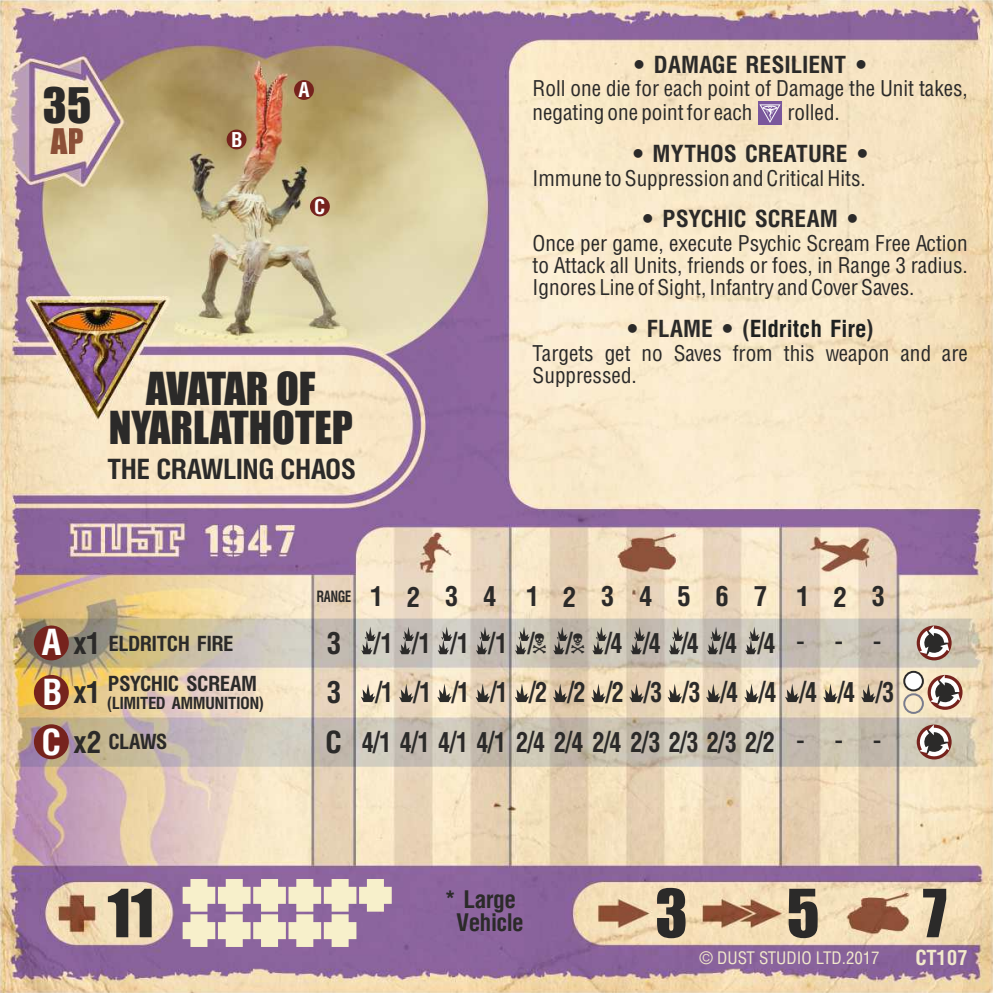
<style>
.page{position:relative;width:993px;height:993px;background:#fff}
.page>*{position:absolute;margin:0;border:0;box-sizing:border-box;transform-origin:0 0}
.t1{font:61.25px "Impact";color:#2b2a29}
.t2{font:45.15px "Impact";color:#2b2a29}
.t3{font:42px/38.5px "Impact";color:#2b2a29;text-align:center}
.t4{font:32.55px "Impact";color:rgb(141 82 65/.95)}
.t5{font:700 30.8px "Helios Cond";color:#2b2a29}
.t6{font:700 28px "Helios Cond";color:#2b2a29;scale:.9 1}
.t7{font:700 28px "Helios Cond";color:#2b2a29}
.t8{font:700 24.5px/23.1px "Helios Cond";color:#2b2a29;text-align:center}
.t9{font:700 23.8px "Helios Cond";letter-spacing:.025em;color:#2b2a29}
.t10{font:700 23.8px "Helios Cond";letter-spacing:.025em;color:#1e2020}
.t11{font:22.05px/22.1px "Helios Cond";color:#2b2a29}
.t12{font:700 21px "Helios Cond";color:#2b2a29}
.t13{font:700 21px "Helios Cond";color:#f2e9cb}
.t14{font:700 20.65px "Helios Cond";color:#fefefe}
.t15{font:17.5px "Helios Cond";color:#f2e9cb}
.t16{font:700 16.8px "Helios Cond";color:#2b2a29}
.s1{color:#2b2a29}
.s2{font-size:15.75px}
.s3{font-size:36.4px;color:#fefefe}
.s4{font-size:30.8px}
</style>
<div class="page">
<img style="left:0;top:0;width:992px;height:992px">
<svg style="left:182px;top:878px;width:209px;height:68px"></svg>
<div style="left:34px;top:674px;width:35px;height:35px;background:#76231d;border-radius:50%"></div>
<svg style="left:514px;top:683px;width:15px;height:18px"></svg>
<svg style="left:591px;top:683px;width:14px;height:18px"></svg>
<svg style="left:629px;top:683px;width:14px;height:18px"></svg>
<svg style="left:667px;top:683px;width:14px;height:18px"></svg>
<svg style="left:860px;top:683px;width:15px;height:18px"></svg>
<svg style="left:823px;top:683px;width:14px;height:18px"></svg>
<svg style="left:784px;top:683px;width:15px;height:18px"></svg>
<svg style="left:744px;top:683px;width:14px;height:18px"></svg>
<svg style="left:705px;top:683px;width:15px;height:18px"></svg>
<svg style="left:475px;top:683px;width:15px;height:18px"></svg>
<svg style="left:553px;top:683px;width:14px;height:18px"></svg>
<svg style="left:437px;top:683px;width:14px;height:18px"></svg>
<svg style="left:399px;top:683px;width:14px;height:18px"></svg>
<svg style="left:361px;top:683px;width:14px;height:18px"></svg>
<svg style="left:902px;top:670px;width:21px;height:21px"></svg>
<div style="left:902px;top:693px;width:21px;height:20px;border:2px solid #797c8d;border-radius:50%"></div>
<svg style="left:927px;top:674px;width:35px;height:35px"></svg>
<svg style="left:928px;top:674px;width:31px;height:34px"></svg>
<div style="left:34px;top:724px;width:35px;height:35px;background:#76231d;border-radius:50%"></div>
<div style="left:916px;top:724px;width:35px;height:35px;background:#76231d;border-radius:50%"></div>
<svg style="left:917px;top:724px;width:32px;height:34px"></svg>
<div style="left:34px;top:625px;width:35px;height:35px;background:#76231d;border-radius:50%"></div>
<svg style="left:476px;top:626px;width:14px;height:28px"></svg>
<svg style="left:592px;top:626px;width:15px;height:28px"></svg>
<svg style="left:630px;top:626px;width:15px;height:28px"></svg>
<svg style="left:668px;top:626px;width:15px;height:28px"></svg>
<svg style="left:706px;top:626px;width:15px;height:28px"></svg>
<svg style="left:745px;top:626px;width:14px;height:28px"></svg>
<svg style="left:437px;top:626px;width:15px;height:28px"></svg>
<svg style="left:361px;top:626px;width:15px;height:28px"></svg>
<svg style="left:399px;top:626px;width:15px;height:28px"></svg>
<div style="left:916px;top:625px;width:35px;height:35px;background:#76231d;border-radius:50%"></div>
<svg style="left:917px;top:625px;width:32px;height:34px"></svg>
<div style="left:294px;top:80px;width:20px;height:20px;background:#76231d;border-radius:50%"></div>
<div style="left:226px;top:129px;width:20px;height:20px;background:#76231d;border-radius:50%"></div>
<div style="left:310px;top:196px;width:20px;height:20px;background:#76231d;border-radius:50%"></div>
<div style="left:757px;top:101px;width:24px;height:24px;background:#7a579c"></div>
<svg style="left:759px;top:104px;width:21px;height:19px"></svg>
<svg style="left:515px;top:626px;width:31px;height:28px"></svg>
<svg style="left:553px;top:626px;width:31px;height:28px"></svg>
<h2 class="t2" style="left:43px;top:87px;width:50px">35</h2>
<h3 class="t4" style="left:51px;top:128px;width:35px">АР</h3>
<p class="t14" style="left:231px;top:132px;width:12px">B</p>
<p class="t14" style="left:298px;top:82px;width:13px">À</p>
<p class="t14" style="left:314px;top:199px;width:12px">Ñ</p>
<h3 class="t3" style="left:109px;top:371px;width:246px">AVATAR OF<br>NYARLATHOTEP</h3>
<p class="t7" style="left:107px;top:458px;width:250px">THE CRAWLING CHAOS</p>
<p class="t9" style="left:632px;top:55px;width:236px">• DAMAGE RESILIENT •</p>
<p class="t11" style="left:532px;top:79px;width:436px;line-height:23.4px">Roll one die for each point of Damage the Unit takes, negating one point for each</p>
<p class="t11" style="left:787px;top:103px;width:54px">rolled.</p>
<p class="t9" style="left:631px;top:144px;width:238px">• MYTHOS CREATURE •</p>
<p class="t11" style="left:532px;top:168px;width:334px">Immune to Suppression and Critical Hits.</p>
<p class="t9" style="left:641px;top:210px;width:218px">• PSYCHIC SCREAM •</p>
<p class="t11" style="left:532px;top:234px;width:436px;text-align:justify">Once per game, execute Psychic Scream Free Action to Attack all Units, friends or foes, in Range 3 radius.<br>Ignores Line of Sight, Infantry and Cover Saves.</p>
<p class="t10" style="left:626px;top:320px;width:249px"><span class="s1">• FLAME • (</span>Eldritch Fire<span class="s1">)</span></p>
<p class="t11" style="left:532px;top:344px;width:436px">Targets get no Saves from this weapon and are<br>Suppressed.</p>
<p class="t7" style="left:316px;top:585px;width:569px"><span class="s2">RANGE</span> 1 2 3 4 1 2 3 4 5 6 7 1 2 3</p>
<p class="t12" style="left:42px;top:635px;width:193px"><span class="s3">À</span> <span class="s4">õ1</span> ELDRITCH FIRE</p>
<p class="t6" style="left:326px;top:631px;width:618px"><span class="s4">3</span> /1/1/1/1/ / /4/4/4/4/4 - - -</p>
<p class="t12" style="left:108px;top:675px;width:150px">PSYCHIC SCREAM</p>
<p class="t16" style="left:107px;top:696px;width:158px">(LIMITED AMMUNITION)</p>
<p class="t12" style="left:42px;top:733px;width:127px"><span class="s3">Ñ</span> <span class="s4">õ2</span> CLAWS</p>
<p class="t6" style="left:326px;top:730px;width:618px"><span class="s4">C</span> 4/1 4/1 4/1 4/1 2/4 2/4 2/4 2/3 2/3 2/3 2/2 - - -</p>
<h3 class="t5" style="left:43px;top:680px;width:60px"><span class="s3">Â</span> õ1</h3>
<p class="t6" style="left:326px;top:680px;width:632px"><span class="s4">3</span> /1 /1 /1 /1 /2 /2 /2 /3 /3 /4 /4 /4 /4 /3</p>
<h1 class="t1" style="left:107px;top:888px;width:48px">11</h1>
<p class="t8" style="left:445px;top:889px;width:79px">* Large<br>Vehicle</p>
<h1 class="t1" style="left:655px;top:888px;width:34px">3</h1>
<h1 class="t1" style="left:786px;top:888px;width:34px">5</h1>
<h1 class="t1" style="left:922px;top:888px;width:26px">7</h1>
<p class="t15" style="left:699px;top:950px;width:182px">© DUST STUDIO LTD.2017</p>
<p class="t13" style="left:915px;top:949px;width:53px">CT107</p>
</div>
